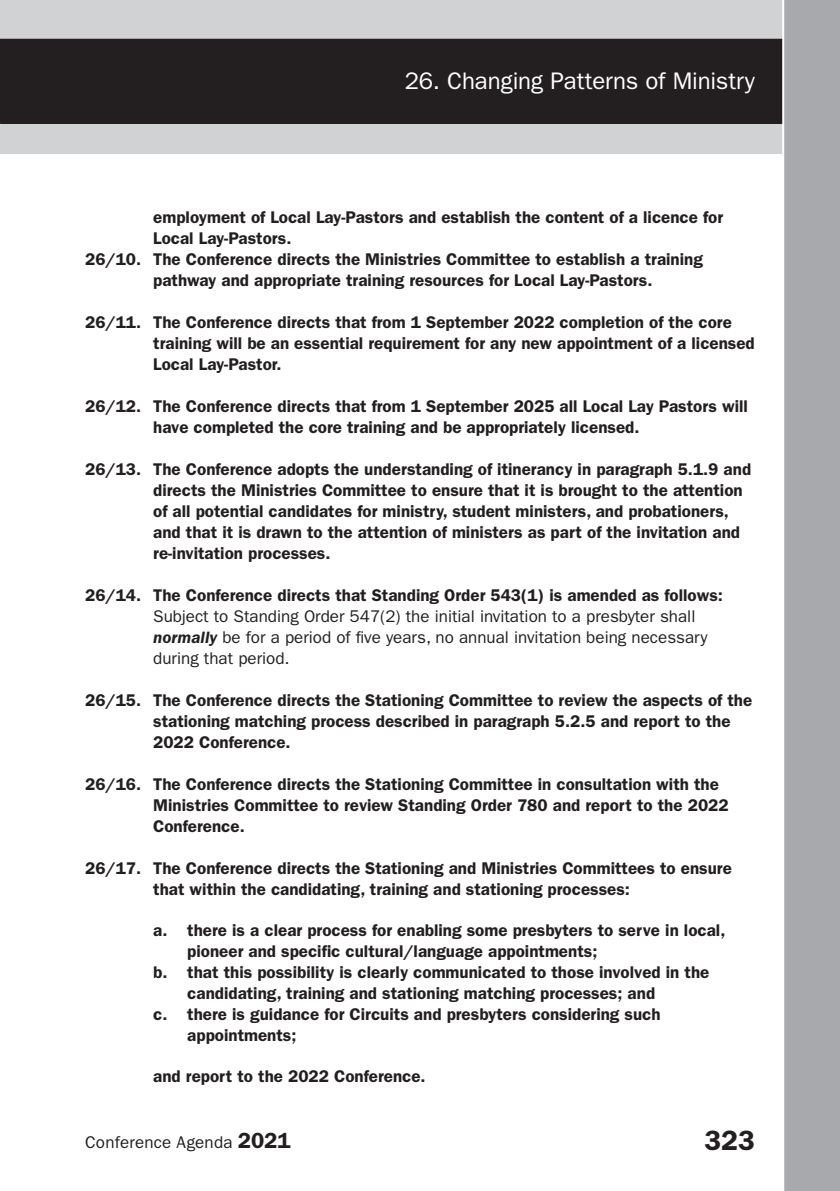
<style>
.page{position:relative;width:840px;height:1191px;background:#fff}
.page>*{position:absolute;margin:0;border:0;box-sizing:border-box;transform-origin:0 0}
.t1{font:600 28px "Franklin Gothic";color:#231f20}
.t2{font:24px "Franklin Gothic";letter-spacing:-.005em;color:#fff}
.t3{font:600 17px/21px "Franklin Gothic";color:#231f20}
.t4{font:17px/21px "Franklin Gothic";color:#231f20}
.s1{font-weight:600}
.s2{font-weight:600;font-style:italic}
.s3{font-weight:600;font-size:22px}
</style>
<div class="page">
<div style="left:0;top:0;width:839px;height:154px;background:#d1d2d4"></div>
<div style="left:0;top:39px;width:839px;height:84px;background:#231f20"></div>
<div style="left:0;top:39px;width:839px;height:85px;border:1px solid #231f20"></div>
<div style="left:781px;top:0;width:58px;height:1191px;background:#a8a9ad"></div>
<h2 class="t2" style="left:404px;top:67px;width:351px">26. Changing Patterns of Ministry</h2>
<p class="t3" style="left:153px;top:206px;width:571px">employment of Local Lay-Pastors and establish the content of a licence for<br>Local Lay-Pastors.</p>
<p class="t3" style="left:153px;top:248px;width:551px;text-indent:-68px">26/10. The Conference directs the Ministries Committee to establish a training pathway and appropriate training resources for Local Lay-Pastors.</p>
<p class="t3" style="left:153px;top:311px;width:602px;text-indent:-68px">26/11. The Conference directs that from 1 September 2022 completion of the core training will be an essential requirement for any new appointment of a licensed<br>Local Lay-Pastor.</p>
<p class="t3" style="left:153px;top:395px;width:596px;text-indent:-68px">26/12. The Conference directs that from 1 September 2025 all Local Lay Pastors will have completed the core training and be appropriately licensed.</p>
<p class="t3" style="left:153px;top:458px;width:599px;text-indent:-68px">26/13. The Conference adopts the understanding of itinerancy in paragraph 5.1.9 and directs the Ministries Committee to ensure that it is brought to the attention of all potential candidates for ministry, student ministers, and probationers, and that it is drawn to the attention of ministers as part of the invitation and re-invitation processes.</p>
<p class="t4" style="left:153px;top:584px;width:571px;text-indent:-68px"><span class="s1">26/14. The Conference directs that Standing Order 543(1) is amended as follows:<br></span>Subject to Standing Order 547(2) the initial invitation to a presbyter shall <span class="s2">normally</span> be for a period of five years, no annual invitation being necessary during that period.</p>
<p class="t3" style="left:153px;top:689px;width:600px;text-indent:-68px">26/15. The Conference directs the Stationing Committee to review the aspects of the stationing matching process described in paragraph 5.2.5 and report to the<br>2022 Conference.</p>
<p class="t3" style="left:153px;top:773px;width:576px;text-indent:-68px">26/16. The Conference directs the Stationing Committee in consultation with the<br>Ministries Committee to review Standing Order 780 and report to the 2022<br>Conference.</p>
<p class="t3" style="left:153px;top:857px;width:580px;text-indent:-68px">26/17. The Conference directs the Stationing and Ministries Committees to ensure that within the candidating, training and stationing processes:</p>
<p class="t3" style="left:187px;top:919px;width:539px;text-indent:-34px">a. there is a clear process for enabling some presbyters to serve in local, pioneer and specific cultural/language appointments;</p>
<p class="t3" style="left:187px;top:961px;width:523px;text-indent:-34px">b. that this possibility is clearly communicated to those involved in the candidating, training and stationing matching processes; and</p>
<p class="t3" style="left:187px;top:1003px;width:474px;text-indent:-34px">c. there is guidance for Circuits and presbyters considering such appointments;</p>
<p class="t3" style="left:153px;top:1065px;width:274px">and report to the 2022 Conference.</p>
<p class="t4" style="left:85px;top:1132px;width:207px">Conference Agenda <span class="s3">2021</span></p>
<h1 class="t1" style="left:704px;top:1124px;width:52px">323</h1>
</div>
